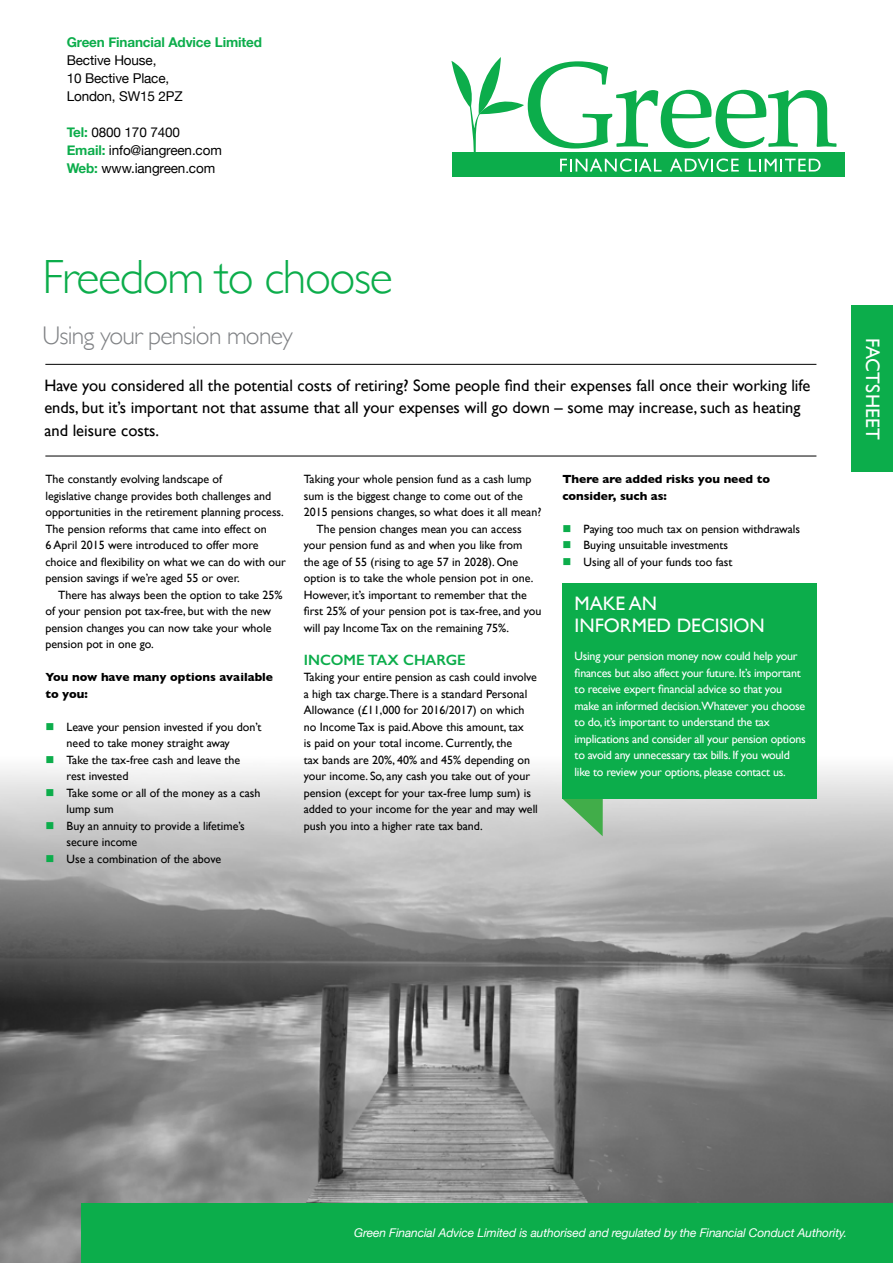
<style>
.page{position:relative;width:893px;height:1263px;background:#fff}
.page>*{position:absolute;margin:0;border:0;box-sizing:border-box;transform-origin:0 0}
.t1{font:300 48px "Gill Sans";letter-spacing:-.03em;color:#0cad4b}
.t2{font:300 25.5px "Gill Sans";letter-spacing:-.03em;color:#808285}
.t3{font:19.5px/22.5px "Gill Sans";color:#fff}
.t4{font:16.5px/22.5px "Gill Sans";color:#000}
.t5{font:600 15px "Gill Sans";color:#0cad4b}
.t6{font:13.5px/18px "Helvetica Neue";letter-spacing:-.01em;color:#000}
.t7{font:700 13.5px "Helvetica Neue";letter-spacing:-.01em;color:#0cad4b}
.t8{font:12px/16.5px "Gill Sans";color:#000}
.t9{font:12px/16.5px "Gill Sans";letter-spacing:-.02em;color:#fff}
.t10{font:italic 12px "Helvetica Neue";letter-spacing:-.01em;color:#fff}
.t11{font:700 12px/16.5px "Gill Sans";color:#000}
.s1{font-weight:700;color:#0cad4b}
.s2{color:#0cad4b}
</style>
<div class="page">
<img style="left:0;top:684px;width:893px;height:579px">
<hr style="left:45px;top:456px;width:771px;height:1px;background:#000">
<hr style="left:45px;top:364px;width:771px;height:1px;background:#000">
<svg style="left:562px;top:799px;width:41px;height:37px;background:#88bd8c"></svg>
<div style="left:562px;top:583px;width:254px;height:216px;background:#0cad4b"></div>
<div style="left:851px;top:306px;width:42px;height:166px;background:#0cad4b"></div>
<div style="left:81px;top:1203px;width:812px;height:60px;background:#0cad4b"></div>
<div style="left:452px;top:152px;width:393px;height:24px;background:#0cad4b"></div>
<svg style="left:451px;top:57px;width:385px;height:115px"></svg>
<p class="t7" style="left:67px;top:34px;width:197px">Green Financial Advice Limited</p>
<p class="t6" style="left:67px;top:51px;width:118px">Bective House,<br>10 Bective Place,<br>London, SW15 2PZ</p>
<p class="t6" style="left:67px;top:123px;width:157px"><span class="s1">Tel:</span> 0800 170 7400<br><span class="s1">Email:</span> info@iangreen.com<br><span class="s1">Web:</span> www.iangreen.com</p>
<h1 class="t1" style="left:43px;top:250px;width:352px">Freedom to choose</h1>
<h2 class="t2" style="left:43px;top:322px;width:252px">Using your pension money</h2>
<p class="t4" style="left:44px;top:374px;width:768px">Have you considered all the potential costs of retiring? Some people find their expenses fall once their working life ends, but it’s important not that assume that all your expenses will go down – some may increase, such as heating and leisure costs.</p>
<p class="t8" style="left:45px;top:471px;width:242px">The constantly evolving landscape of<br>legislative change provides both challenges and opportunities in the retirement planning process.<br>The pension reforms that came into effect on<br>6 April 2015 were introduced to offer more choice and flexibility on what we can do with our pension savings if we’re aged 55 or over.</p>
<p class="t8" style="left:45px;top:586px;width:239px;text-indent:13px">There has always been the option to take 25% of your pension pot tax-free, but with the new pension changes you can now take your whole pension pot in one go.</p>
<p class="t11" style="left:45px;top:669px;width:229px">You now have many options available to you:</p>
<p class="t8" style="left:67px;top:718px;width:196px;text-indent:-21px"><span class="s2">■</span> Leave your pension invested if you don’t need to take money straight away</p>
<p class="t8" style="left:67px;top:751px;width:175px;text-indent:-21px"><span class="s2">■</span> Take the tax-free cash and leave the rest invested</p>
<p class="t8" style="left:67px;top:784px;width:195px;text-indent:-21px"><span class="s2">■</span> Take some or all of the money as a cash lump sum</p>
<p class="t8" style="left:67px;top:817px;width:180px;text-indent:-21px"><span class="s2">■</span> Buy an annuity to provide a lifetime’s secure income</p>
<p class="t8" style="left:45px;top:850px;width:177px"><span class="s2">■</span> Use a combination of the above</p>
<p class="t8" style="left:304px;top:471px;width:229px">Taking your whole pension fund as a cash lump</p>
<p class="t8" style="left:304px;top:487px;width:220px">sum is the biggest change to come out of the</p>
<p class="t8" style="left:304px;top:504px;width:239px">2015 pensions changes, so what does it all mean?</p>
<p class="t8" style="left:317px;top:520px;width:207px">The pension changes mean you can access</p>
<p class="t8" style="left:304px;top:537px;width:220px">your pension fund as and when you like from</p>
<p class="t8" style="left:304px;top:553px;width:216px">the age of 55 (rising to age 57 in 2028). One</p>
<p class="t8" style="left:304px;top:570px;width:231px">option is to take the whole pension pot in one.</p>
<p class="t8" style="left:304px;top:586px;width:224px">However, it’s important to remember that the</p>
<p class="t8" style="left:304px;top:603px;width:239px">first 25% of your pension pot is tax-free, and you</p>
<p class="t8" style="left:304px;top:619px;width:207px">will pay Income Tax on the remaining 75%.</p>
<p class="t5" style="left:304px;top:650px;width:163px">INCOME TAX CHARGE</p>
<p class="t8" style="left:304px;top:669px;width:236px">Taking your entire pension as cash could involve a high tax charge.There is a standard Personal Allowance (£11,000 for 2016/2017) on which no Income Tax is paid. Above this amount, tax<br>is paid on your total income. Currently, the<br>tax bands are 20%, 40% and 45% depending on your income. So, any cash you take out of your pension (except for your tax-free lump sum) is added to your income for the year and may well push you into a higher rate tax band.</p>
<p class="t11" style="left:562px;top:471px;width:209px">There are added risks you need to consider, such as:</p>
<p class="t8" style="left:562px;top:520px;width:239px"><span class="s2">■</span> Paying too much tax on pension withdrawals</p>
<p class="t8" style="left:562px;top:537px;width:167px"><span class="s2">■</span> Buying unsuitable investments</p>
<p class="t8" style="left:562px;top:553px;width:172px"><span class="s2">■</span> Using all of your funds too fast</p>
<h3 class="t3" style="left:575px;top:592px;width:192px">MAKE AN<br>INFORMED DECISION</h3>
<p class="t9" style="left:575px;top:648px;width:233px">Using your pension money now could help your finances but also affect your future. It’s important to receive expert financial advice so that you make an informed decision.Whatever you choose to do, it’s important to understand the tax implications and consider all your pension options to avoid any unnecessary tax bills. If you would like to review your options, please contact us.</p>
<h3 class="t3" style="left:884px;top:338px;width:104px;rotate:90deg">FACTSHEET</h3>
<p class="t10" style="left:354px;top:1226px;width:494px">Green Financial Advice Limited is authorised and regulated by the Financial Conduct Authority.</p>
</div>
